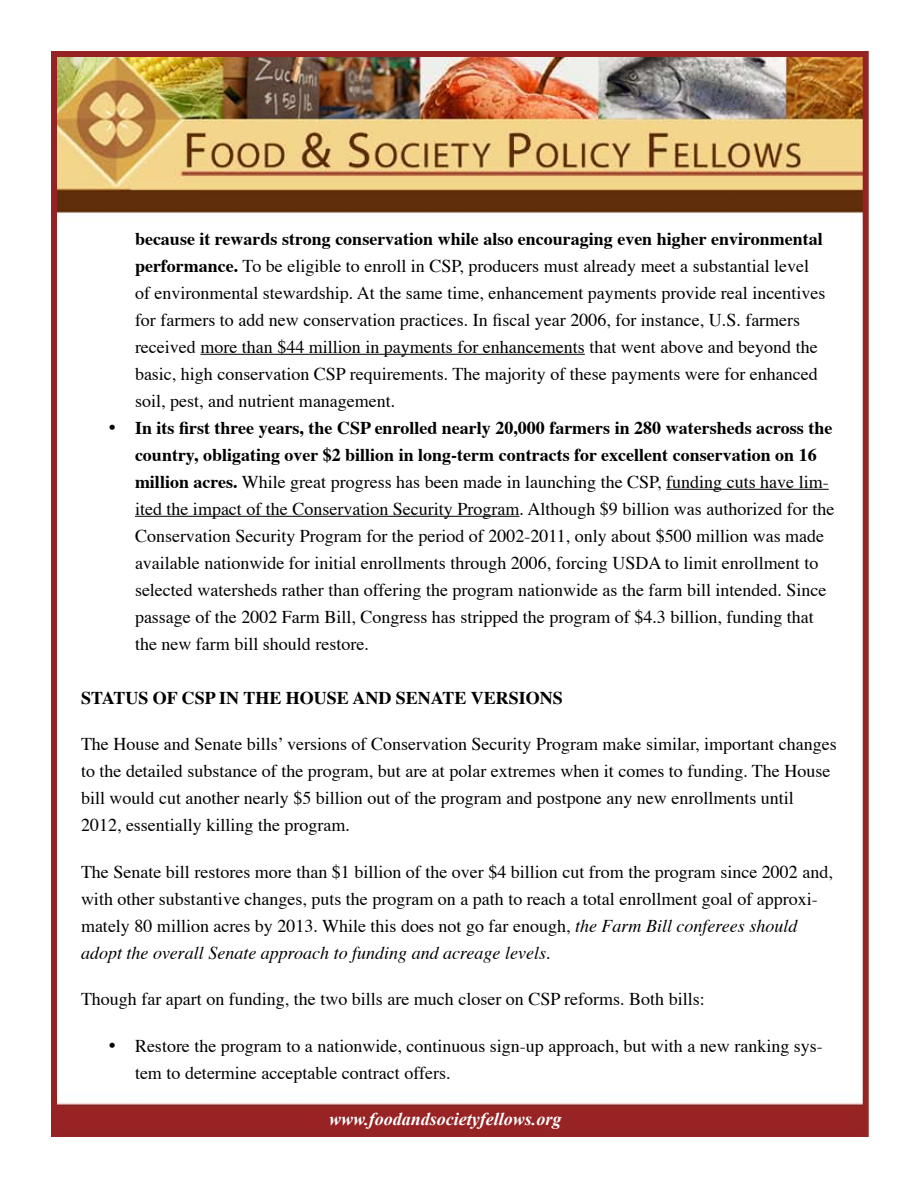
<style>
.page{position:relative;width:918px;height:1188px;background:#fff}
.page>*{position:absolute;margin:0;border:0;box-sizing:border-box;transform-origin:0 0}
.t1{font:18px/27px "Times";color:#000}
.t2{font:700 18px "Times";color:#000}
.t3{font:italic 700 18px "Times New Roman";color:#fff}
.s1{font-weight:700}
.s2{font-style:italic}
</style>
<div class="page">
<img style="left:58px;top:58px;width:804px;height:1072px">
<div style="left:51px;top:51px;width:818px;height:1086px;border:6px solid #952323"></div>
<hr style="left:200px;top:354px;width:385px;height:1px;background:#000">
<hr style="left:666px;top:489px;width:163px;height:1px;background:#000">
<hr style="left:135px;top:516px;width:384px;height:1px;background:#000">
<p class="t1" style="left:135px;top:224px;width:692px"><span class="s1">because it rewards strong conservation while also encouraging even higher environmental performance.</span> To be eligible to enroll in CSP, producers must already meet a substantial level of environmental stewardship. At the same time, enhancement payments provide real incentives for farmers to add new conservation practices. In fiscal year 2006, for instance, U.S. farmers received more than $44 million in payments for enhancements that went above and beyond the basic, high conservation CSP requirements. The majority of these payments were for enhanced soil, pest, and nutrient management.</p>
<p class="t1" style="left:135px;top:413px;width:701px;text-indent:-27px">• <span class="s1">In its first three years, the CSP enrolled nearly 20,000 farmers in 280 watersheds across the country, obligating over $2 billion in long-term contracts for excellent conservation on 16 million acres.</span> While great progress has been made in launching the CSP, funding cuts have lim&shy;ited the impact of the Conservation Security Program. Although $9 billion was authorized for the Conservation Security Program for the period of 2002-2011, only about $500 million was made available nationwide for initial enrollments through 2006, forcing USDA to limit enrollment to selected watersheds rather than offering the program nationwide as the farm bill intended. Since passage of the 2002 Farm Bill, Congress has stripped the program of $4.3 billion, funding that the new farm bill should restore.</p>
<p class="t2" style="left:81px;top:681px;width:483px">STATUS OF CSP IN THE HOUSE AND SENATE VERSIONS</p>
<p class="t1" style="left:81px;top:729px;width:757px">The House and Senate bills’ versions of Conservation Security Program make similar, important changes to the detailed substance of the program, but are at polar extremes when it comes to funding. The House bill would cut another nearly $5 billion out of the program and postpone any new enrollments until 2012, essentially killing the program.</p>
<p class="t1" style="left:81px;top:857px;width:753px">The Senate bill restores more than $1 billion of the over $4 billion cut from the program since 2002 and, with other substantive changes, puts the program on a path to reach a total enrollment goal of approxi&shy;mately 80 million acres by 2013. While this does not go far enough, <span class="s2">the Farm Bill conferees should adopt the overall Senate approach to funding and acreage levels.</span></p>
<p class="t1" style="left:81px;top:984px;width:625px">Though far apart on funding, the two bills are much closer on CSP reforms. Both bills:</p>
<p class="t1" style="left:135px;top:1031px;width:689px;text-indent:-27px">• Restore the program to a nationwide, continuous sign-up approach, but with a new ranking sys&shy;tem to determine acceptable contract offers.</p>
<p class="t3" style="left:329px;top:1109px;width:234px">www.foodandsocietyfellows.org</p>
</div>
